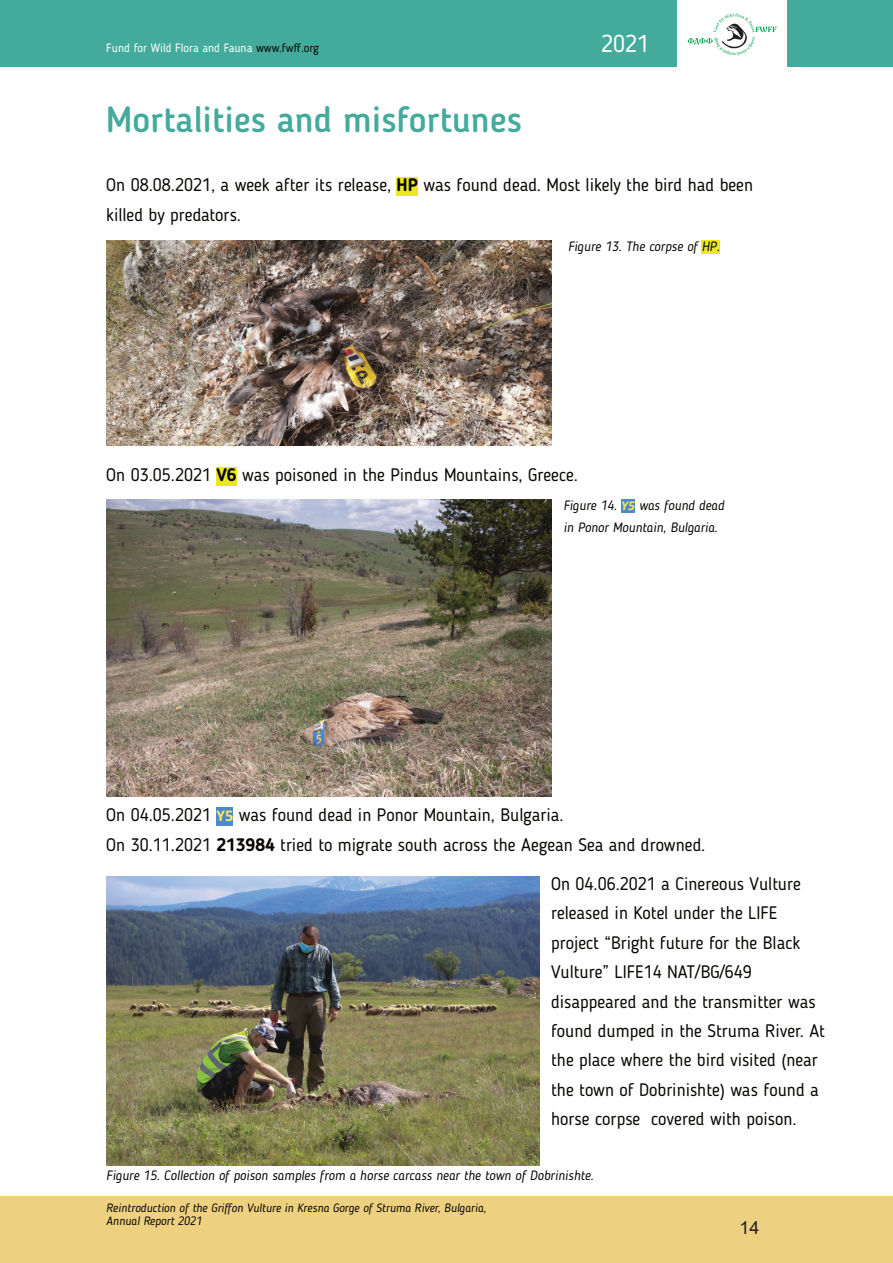
<style>
.page{position:relative;width:893px;height:1263px;background:#fff}
.page>*{position:absolute;margin:0;border:0;box-sizing:border-box;transform-origin:0 0}
.t1{font:500 36px "Blogger Sans";color:#44ab9c}
.t2{font:24px "Blogger Sans";color:#fff}
.t3{font:18px/29.4px "Blogger Sans";color:#080704}
.t4{font:18px "Arial";color:#231f20}
.t5{font:italic 13.5px/22px "Blogger Sans";color:#080704}
.t6{font:italic 12px/13px "Blogger Sans";color:#080704}
.t7{font:12px "Blogger Sans";color:#fff}
.s1{color:#080704}
.s2{font-weight:700}
.s3{font-family:"Calibri";font-weight:700;color:#fbeb5c}
.s4{font-family:"Calibri";font-weight:700;font-size:16.5px;color:#fbeb5c}
</style>
<div class="page">
<div style="left:0;top:0;width:893px;height:67px;background:#44ab9c"></div>
<div style="left:0;top:1196px;width:893px;height:67px;background:#eed081"></div>
<div style="left:677px;top:0;width:110px;height:73px;background:#fff"></div>
<svg style="left:688px;top:13px;width:88px;height:42px"></svg>
<div style="left:397px;top:178px;width:21px;height:18px;background:#ebe823"></div>
<div style="left:702px;top:240px;width:18px;height:14px;background:#ebe823"></div>
<div style="left:216px;top:467px;width:21px;height:18px;background:#ebe823"></div>
<div style="left:216px;top:808px;width:17px;height:18px;background:#5089c7"></div>
<img style="left:106px;top:241px;width:445px;height:205px">
<img style="left:106px;top:500px;width:445px;height:296px">
<img style="left:106px;top:877px;width:433px;height:289px">
<div style="left:621px;top:499px;width:14px;height:14px;background:#5089c7"></div>
<p class="t7" style="left:106px;top:43px;width:214px">Fund for Wild Flora and Fauna <span class="s1">www.fwff.org</span></p>
<h1 class="t1" style="left:106px;top:105px;width:417px">Mortalities and misfortunes</h1>
<h2 class="t2" style="left:601px;top:34px;width:50px">2021</h2>
<p class="t3" style="left:106px;top:172px;width:648px">On 08.08.2021, a week after its release, <span class="s2">HP</span> was found dead. Most likely the bird had been killed by predators.</p>
<p class="t5" style="left:568px;top:236px;width:153px">Figure 13. The corpse of HP.</p>
<p class="t3" style="left:106px;top:462px;width:473px">On 03.05.2021 <span class="s2">V6</span> was poisoned in the Pindus Mountains, Greece.</p>
<p class="t5" style="left:563px;top:495px;width:162px">Figure 14. <span class="s3">Y5</span> was found dead in Ponor Mountain, Bulgaria.</p>
<p class="t3" style="left:106px;top:802px;width:601px">On 04.05.2021 <span class="s4">Y5</span> was found dead in Ponor Mountain, Bulgaria.<br>On 30.11.2021 <span class="s2">213984</span> tried to migrate south across the Aegean Sea and drowned.</p>
<p class="t3" style="left:551px;top:870px;width:275px">On 04.06.2021 a Cinereous Vulture released in Kotel under the LIFE project “Bright future for the Black Vulture” LIFE14 NAT/BG/649 disappeared and the transmitter was found dumped in the Struma River. At the place where the bird visited (near the town of Dobrinishte) was found a horse corpse covered with poison.</p>
<p class="t5" style="left:106px;top:1165px;width:489px">Figure 15. Collection of poison samples from a horse carcass near the town of Dobrinishte.</p>
<p class="t6" style="left:106px;top:1202px;width:381px">Reintroduction of the Griffon Vulture in Kresna Gorge of Struma River, Bulgaria,<br>Annual Report 2021</p>
<p class="t4" style="left:739px;top:1221px;width:22px">14</p>
</div>
